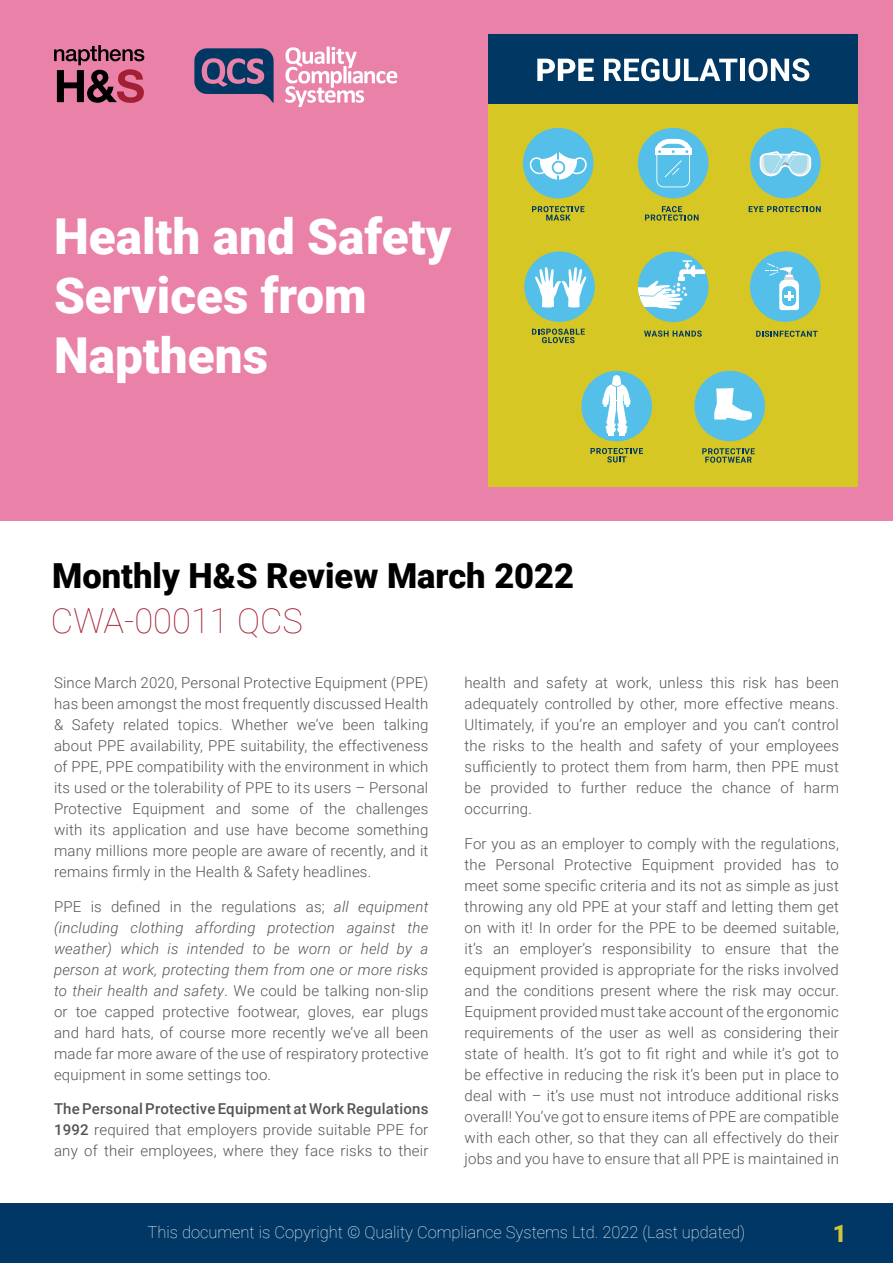
<style>
.page{position:relative;width:893px;height:1263px;background:#fff}
.page>*{position:absolute;margin:0;border:0;box-sizing:border-box;transform-origin:0 0}
.t1{font:900 49.5px/59.4px "Roboto";color:#fff}
.t2{font:900 34.5px "Roboto";color:#000}
.t3{font:100 34.5px "Roboto";color:#a32133}
.t4{font:900 24px "Roboto";color:#cfc53f}
.t5{font:100 16.5px "Roboto";color:#fff}
.t6{font:300 15px/21px "Roboto";letter-spacing:.015em;color:#545454;text-align:justify}
.s1{font-style:italic}
.s2{font-weight:500}
</style>
<div class="page">
<div style="left:0;top:1203px;width:893px;height:60px;background:#003764"></div>
<div style="left:0;top:0;width:893px;height:520px;background:#ea81a8"></div>
<svg style="left:194px;top:48px;width:80px;height:55px"></svg>
<svg style="left:285px;top:46px;width:112px;height:61px"></svg>
<svg style="left:54px;top:45px;width:91px;height:58px"></svg>
<div style="left:488px;top:102px;width:370px;height:385px;background:#d6c724"></div>
<div style="left:523px;top:128px;width:70px;height:70px;background:#54bfe8;border-radius:50%"></div>
<div style="left:638px;top:128px;width:70px;height:70px;background:#54bfe8;border-radius:50%"></div>
<svg style="left:655px;top:139px;width:36px;height:48px"></svg>
<hr style="left:655px;top:148px;width:36px;height:1px;background:#fff">
<svg style="left:530px;top:152px;width:57px;height:28px"></svg>
<div style="left:488px;top:34px;width:370px;height:70px;background:#003863"></div>
<svg style="left:537px;top:59px;width:57px;height:22px"></svg>
<svg style="left:604px;top:58px;width:206px;height:23px"></svg>
<svg style="left:532px;top:206px;width:53px;height:15px"></svg>
<svg style="left:645px;top:206px;width:54px;height:15px"></svg>
<div style="left:750px;top:128px;width:71px;height:70px;background:#54bfe8;border-radius:50%"></div>
<svg style="left:760px;top:151px;width:51px;height:25px"></svg>
<svg style="left:749px;top:206px;width:72px;height:6px"></svg>
<div style="left:524px;top:251px;width:71px;height:71px;background:#54bfe8;border-radius:50%"></div>
<svg style="left:535px;top:267px;width:51px;height:41px"></svg>
<svg style="left:532px;top:329px;width:53px;height:14px"></svg>
<div style="left:638px;top:252px;width:70px;height:70px;background:#54bfe8;border-radius:50%"></div>
<svg style="left:638px;top:260px;width:67px;height:49px"></svg>
<svg style="left:644px;top:331px;width:58px;height:6px"></svg>
<div style="left:750px;top:251px;width:70px;height:71px;background:#54bfe8;border-radius:50%"></div>
<svg style="left:766px;top:263px;width:33px;height:47px"></svg>
<svg style="left:756px;top:331px;width:62px;height:6px"></svg>
<div style="left:581px;top:371px;width:71px;height:70px;background:#54bfe8;border-radius:50%"></div>
<svg style="left:602px;top:375px;width:29px;height:61px"></svg>
<svg style="left:590px;top:448px;width:53px;height:14px"></svg>
<div style="left:694px;top:371px;width:71px;height:70px;background:#54bfe8;border-radius:50%"></div>
<svg style="left:714px;top:388px;width:38px;height:33px"></svg>
<svg style="left:702px;top:448px;width:53px;height:15px"></svg>
<h1 class="t1" style="left:54px;top:205px;width:399px">Health and Safety<br>Services from<br>Napthens</h1>
<h2 class="t2" style="left:52px;top:551px;width:524px">Monthly H&amp;S Review March 2022</h2>
<h2 class="t3" style="left:51px;top:597px;width:254px">CWA-00011 QCS</h2>
<p class="t6" style="left:54px;top:672px;width:376px">Since March 2020, Personal Protective Equipment (PPE) has been amongst the most frequently discussed Health &amp; Safety related topics. Whether we’ve been talking about PPE availability, PPE suitability, the effectiveness of PPE, PPE compatibility with the environment in which its used or the tolerability of PPE to its users – Personal Protective Equipment and some of the challenges with its application and use have become something many millions more people are aware of recently, and it remains firmly in the Health &amp; Safety headlines.</p>
<p class="t6" style="left:54px;top:895px;width:376px">PPE is defined in the regulations as; <span class="s1">all equipment (including clothing affording protection against the weather) which is intended to be worn or held by a person at work, protecting them from one or more risks to their health and safety</span>. We could be talking non-slip or toe capped protective footwear, gloves, ear plugs and hard hats, of course more recently we’ve all been made far more aware of the use of respiratory protective equipment in some settings too.</p>
<p class="t6" style="left:54px;top:1098px;width:376px"><span class="s2">The Personal Protective Equipment at Work Regulations 1992</span> required that employers provide suitable PPE for any of their employees, where they face risks to their</p>
<p class="t6" style="left:465px;top:672px;width:376px">health and safety at work, unless this risk has been adequately controlled by other, more effective means.<br>Ultimately, if you’re an employer and you can’t control the risks to the health and safety of your employees sufficiently to protect them from harm, then PPE must be provided to further reduce the chance of harm occurring.</p>
<p class="t6" style="left:465px;top:832px;width:376px">For you as an employer to comply with the regulations, the Personal Protective Equipment provided has to meet some specific criteria and its not as simple as just throwing any old PPE at your staff and letting them get on with it! In order for the PPE to be deemed suitable, it’s an employer’s responsibility to ensure that the equipment provided is appropriate for the risks involved and the conditions present where the risk may occur.<br>Equipment provided must take account of the ergonomic requirements of the user as well as considering their state of health. It’s got to fit right and while it’s got to be effective in reducing the risk it’s been put in place to deal with – it’s use must not introduce additional risks overall! You’ve got to ensure items of PPE are compatible with each other, so that they can all effectively do their jobs and you have to ensure that all PPE is maintained in</p>
<p class="t5" style="left:148px;top:1220px;width:599px">This document is Copyright © Quality Compliance Systems Ltd. 2022 (Last updated)</p>
<h3 class="t4" style="left:833px;top:1217px;width:15px">1</h3>
</div>
